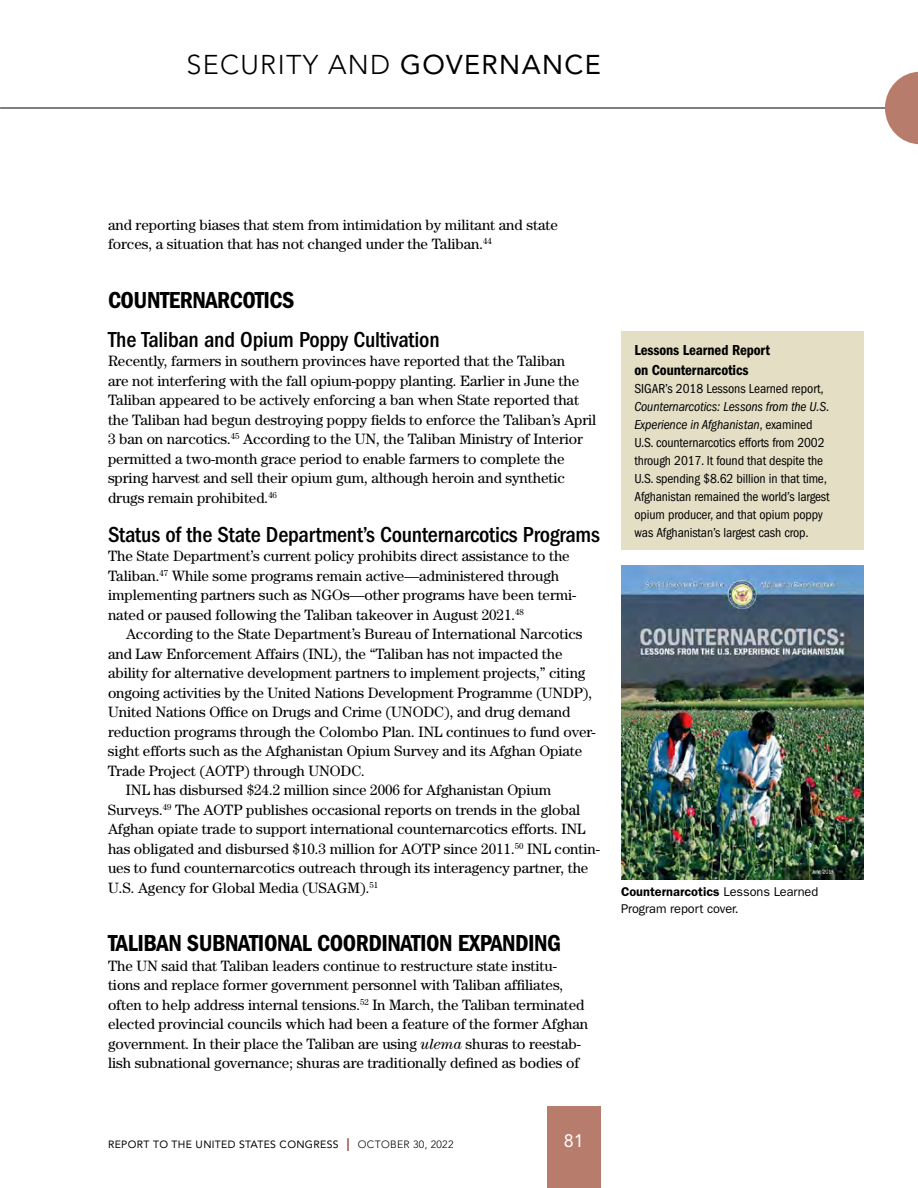
<style>
.page{position:relative;width:918px;height:1188px;background:#fff}
.page>*{position:absolute;margin:0;border:0;box-sizing:border-box;transform-origin:0 0}
.t1{font:300 27px "Avenir LT Std";letter-spacing:.05em;color:#000}
.t2{font:24px "ITC Franklin Gothic Std Dm Cd";letter-spacing:-.02em;color:#000}
.t3{font:500 condensed 22.5px "ITC Franklin Gothic Std";letter-spacing:-.01em;color:#000}
.t4{font:18px "Avenir LT Std";color:#fff}
.t5{font:15px/19.5px "Century Std";letter-spacing:-.005em;color:#000}
.t6{font:15px/19.5px "ITC Franklin Gothic Std Dm Cd";letter-spacing:-.01em;color:#000}
.t7{font:condensed 13.5px/18px "ITC Franklin Gothic Std";letter-spacing:-.01em;color:#000}
.t8{font:12.75px/16.5px "ITC Franklin Gothic Std";letter-spacing:-.005em;color:#000}
.t9{font:10.5px "Avenir LT Std";letter-spacing:.03em;color:#000}
.s1{font-weight:400}
.s2{font-style:italic}
.s3{font-weight:600}
.s4{font-size:18px;color:#a05344}
.s5{font-weight:300}
</style>
<div class="page">
<hr style="left:0;top:108px;width:918px;height:1px;background:#000">
<svg style="left:885px;top:72px;width:33px;height:72px"></svg>
<div style="left:547px;top:1107px;width:54px;height:81px;background:#b77c6b"></div>
<div style="left:621px;top:332px;width:243px;height:218px;background:#e4dec5"></div>
<img style="left:621px;top:566px;width:243px;height:314px">
<h1 class="t1" style="left:186px;top:49px;width:416px">SECURITY AND <span class="s1">GOVERNANCE</span></h1>
<p class="t5" style="left:108px;top:214px;width:451px">and reporting biases that stem from intimidation by militant and state forces, a situation that has not changed under the Taliban.<sup>44</sup></p>
<h2 class="t2" style="left:108px;top:286px;width:188px">COUNTERNARCOTICS</h2>
<h3 class="t3" style="left:108px;top:326px;width:333px">The Taliban and Opium Poppy Cultivation</h3>
<p class="t5" style="left:108px;top:351px;width:490px">Recently, farmers in southern provinces have reported that the Taliban<br>are not interfering with the fall opium-poppy planting. Earlier in June the Taliban appeared to be actively enforcing a ban when State reported that the Taliban had begun destroying poppy fields to enforce the Taliban’s April 3 ban on narcotics.<sup>45</sup> According to the UN, the Taliban Ministry of Interior permitted a two-month grace period to enable farmers to complete the spring harvest and sell their opium gum, although heroin and synthetic drugs remain prohibited.<sup>46</sup></p>
<h3 class="t3" style="left:108px;top:521px;width:493px">Status of the State Department’s Counternarcotics Programs</h3>
<p class="t5" style="left:108px;top:546px;width:470px">The State Department’s current policy prohibits direct assistance to the Taliban.<sup>47</sup> While some programs remain active—administered through implementing partners such as NGOs—other programs have been termi&shy;nated or paused following the Taliban takeover in August 2021.<sup>48</sup></p>
<p class="t5" style="left:126px;top:624px;width:458px">According to the State Department’s Bureau of International Narcotics</p>
<p class="t5" style="left:108px;top:643px;width:456px">and Law Enforcement Affairs (INL), the “Taliban has not impacted the</p>
<p class="t5" style="left:108px;top:663px;width:479px">ability for alternative development partners to implement projects,” citing</p>
<p class="t5" style="left:108px;top:682px;width:486px">ongoing activities by the United Nations Development Programme (UNDP),</p>
<p class="t5" style="left:108px;top:702px;width:464px">United Nations Office on Drugs and Crime (UNODC), and drug demand</p>
<p class="t5" style="left:108px;top:721px;width:489px">reduction programs through the Colombo Plan. INL continues to fund over-</p>
<p class="t5" style="left:108px;top:741px;width:476px">sight efforts such as the Afghanistan Opium Survey and its Afghan Opiate</p>
<p class="t5" style="left:108px;top:760px;width:259px">Trade Project (AOTP) through UNODC.</p>
<p class="t5" style="left:126px;top:780px;width:427px">INL has disbursed $24.2 million since 2006 for Afghanistan Opium</p>
<p class="t5" style="left:108px;top:799px;width:474px">Surveys.<sup>49</sup> The AOTP publishes occasional reports on trends in the global</p>
<p class="t5" style="left:108px;top:819px;width:479px">Afghan opiate trade to support international counternarcotics efforts. INL</p>
<p class="t5" style="left:108px;top:838px;width:494px">has obligated and disbursed $10.3 million for AOTP since 2011.<sup>50</sup> INL contin-</p>
<p class="t5" style="left:108px;top:858px;width:482px">ues to fund counternarcotics outreach through its interagency partner, the</p>
<p class="t5" style="left:108px;top:877px;width:272px">U.S. Agency for Global Media (USAGM).<sup>51</sup></p>
<h2 class="t2" style="left:108px;top:929px;width:455px">TALIBAN SUBNATIONAL COORDINATION EXPANDING</h2>
<p class="t5" style="left:108px;top:955px;width:482px">The UN said that Taliban leaders continue to restructure state institu&shy;tions and replace former government personnel with Taliban affiliates, often to help address internal tensions.<sup>52</sup> In March, the Taliban terminated elected provincial councils which had been a feature of the former Afghan government. In their place the Taliban are using <span class="s2">ulema</span> shuras to reestab&shy;lish subnational governance; shuras are traditionally defined as bodies of</p>
<p class="t6" style="left:634px;top:341px;width:137px">Lessons Learned Report on Counternarcotics</p>
<p class="t7" style="left:634px;top:379px;width:191px">SIGAR’s 2018 Lessons Learned report,</p>
<p class="t7" style="left:634px;top:397px;width:197px"><span class="s2">Counternarcotics: Lessons from the U.S.<br>Experience in Afghanistan</span>, examined U.S. counternarcotics efforts from 2002 through 2017. It found that despite the U.S. spending $8.62 billion in that time, Afghanistan remained the world’s largest opium producer, and that opium poppy was Afghanistan’s largest cash crop.</p>
<p class="t8" style="left:621px;top:884px;width:199px"><span class="s3">Counternarcotics</span> Lessons Learned<br>Program report cover.</p>
<p class="t9" style="left:108px;top:1138px;width:347px">REPORT TO THE UNITED STATES CONGRESS <span class="s4">I</span> <span class="s5">OCTOBER 30, 2022</span></p>
<p class="t4" style="left:564px;top:1131px;width:22px">81</p>
</div>
